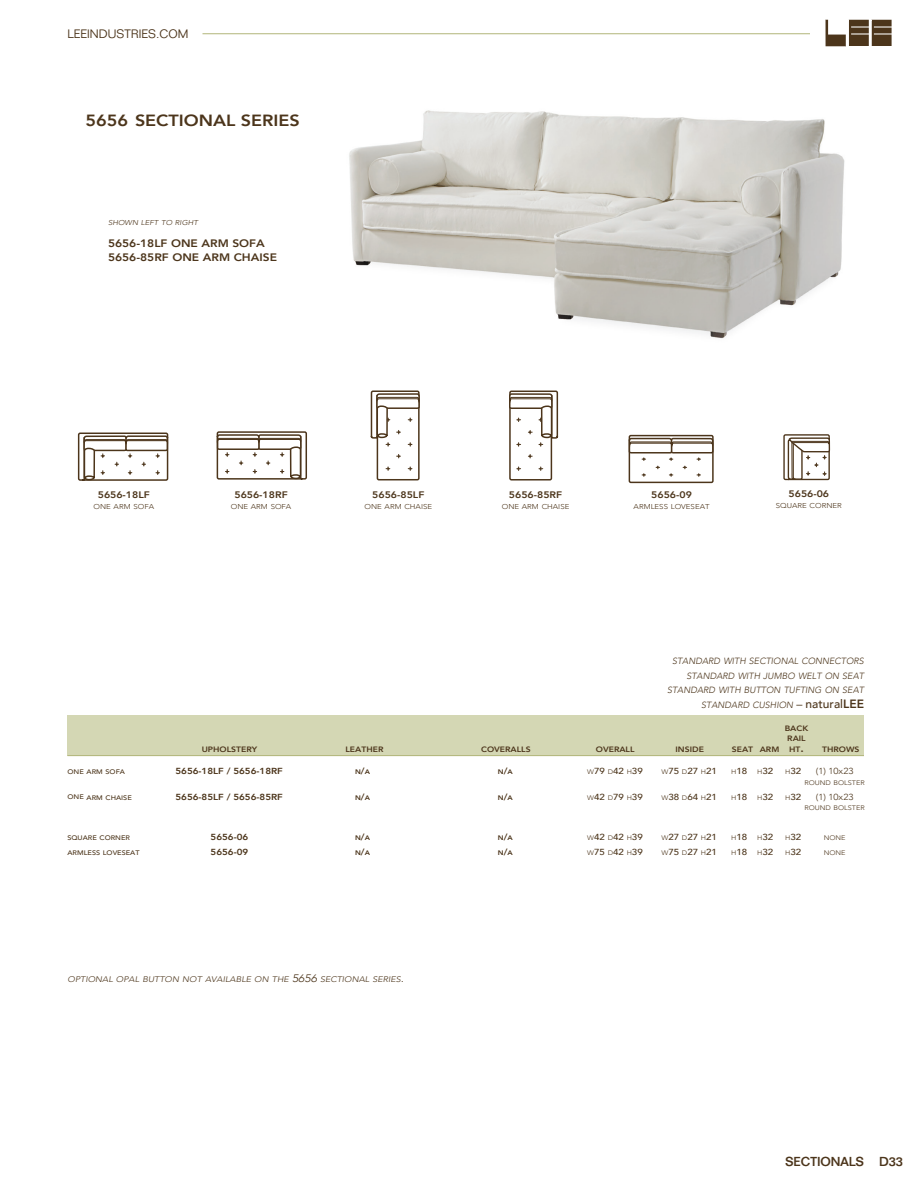
<style>
.page{position:relative;width:918px;height:1188px;background:#fff}
.page>*{position:absolute;margin:0;border:0;box-sizing:border-box;transform-origin:0 0}
.t1{font:800 16.2px "Avenir";color:#4c351b;scale:1.11 1}
.t2{font:500 12.75px "Folio";color:#4c351b}
.t3{font:300 12px "Folio";color:#4c351b}
.t4{font:800 10.8px/14.4px "Avenir";color:#4c351b;scale:1.11 1}
.t5{font:800 9.45px "Avenir";color:#4c351b;scale:1.11 1}
.t6{font:italic 300 9px/14.4px "Avenir";color:#4c351b;text-align:right}
.t7{font:500 8.7px "Avenir";color:#4c351b;scale:1.11 1}
.t8{font:800 8.7px "Avenir";color:#4c351b;scale:1.11 1}
.t9{font:300 8.7px "Avenir";color:#4c351b;scale:1.11 1}
.t10{font:italic 300 8.1px "Avenir";color:#4c351b;scale:1.11 1}
.t11{font:800 7.8px/10.5px "Avenir";color:#4c351b;text-align:center;scale:1.11 1}
.t12{font:300 7.05px "Avenir";color:#4c351b;scale:1.11 1}
.t13{font:italic 300 7.05px "Avenir";color:#4c351b;scale:1.11 1}
.t14{font:500 6.6px "Avenir";color:#4c351b;scale:1.11 1}
.t15{font:300 6.6px "Avenir";color:#4c351b;scale:1.11 1}
.t16{font:800 6.6px "Avenir";color:#4c351b;scale:1.11 1}
.s1{font-style:normal;font-size:12px}
.s2{font-weight:500;font-style:normal;font-size:12px}
.s3{font-weight:800;font-style:normal;font-size:12px}
.s4{font-size:10.35px}
.s5{font-size:8.7px}
.s6{font-weight:300;font-size:6.6px}
.s7{font-size:10.8px}
</style>
<div class="page">
<svg style="left:825px;top:20px;width:67px;height:27px"></svg>
<hr style="left:202px;top:33px;width:608px;height:1px;background:#b1b579">
<img style="left:349px;top:110px;width:496px;height:229px">
<div style="left:68px;top:716px;width:796px;height:40px;background:#d4d7b4"></div>
<hr style="left:68px;top:755px;width:796px;height:1px;background:#b1b579">
<svg style="left:78px;top:433px;width:90px;height:48px"></svg>
<svg style="left:217px;top:431px;width:90px;height:49px"></svg>
<svg style="left:783px;top:434px;width:48px;height:46px"></svg>
<svg style="left:629px;top:435px;width:85px;height:48px"></svg>
<svg style="left:371px;top:390px;width:49px;height:90px"></svg>
<svg style="left:509px;top:391px;width:49px;height:90px"></svg>
<h3 class="t3" style="left:68px;top:27px;width:122px">LEEINDUSTRIES.COM</h3>
<h1 class="t1" style="left:86px;top:108px;width:195px">5656 SECTIONAL SERIES</h1>
<p class="t13" style="left:108px;top:218px;width:83px">SHOWN LEFT TO RIGHT</p>
<p class="t4" style="left:108px;top:236px;width:154px">5656-18LF ONE ARM SOFA<br>5656-85RF ONE ARM CHAISE</p>
<p class="t5" style="left:98px;top:487px;width:48px">5656-18LF</p>
<p class="t12" style="left:94px;top:502px;width:56px">ONE ARM SOFA</p>
<p class="t5" style="left:234px;top:487px;width:49px">5656-18RF</p>
<p class="t12" style="left:231px;top:502px;width:56px">ONE ARM SOFA</p>
<p class="t5" style="left:372px;top:487px;width:48px">5656-85LF</p>
<p class="t12" style="left:365px;top:502px;width:62px">ONE ARM CHAISE</p>
<p class="t5" style="left:509px;top:487px;width:49px">5656-85RF</p>
<p class="t12" style="left:502px;top:502px;width:62px">ONE ARM CHAISE</p>
<p class="t5" style="left:651px;top:487px;width:38px">5656-09</p>
<p class="t12" style="left:634px;top:502px;width:70px">ARMLESS LOVESEAT</p>
<p class="t5" style="left:789px;top:487px;width:38px">5656-06</p>
<p class="t12" style="left:776px;top:501px;width:61px">SQUARE CORNER</p>
<p class="t6" style="left:667px;top:654px;width:198px">STANDARD WITH SECTIONAL CONNECTORS STANDARD WITH JUMBO WELT ON SEAT STANDARD WITH BUTTON TUFTING ON SEAT STANDARD CUSHION <span class="s1">–</span> <span class="s2">natural</span><span class="s3">LEE</span></p>
<p class="t11" style="left:785px;top:723px;width:23px">BACK<br>RAIL</p>
<p class="t11" style="left:202px;top:744px;width:52px">UPHOLSTERY</p>
<p class="t11" style="left:346px;top:744px;width:36px">LEATHER</p>
<p class="t11" style="left:481px;top:744px;width:46px">COVERALLS</p>
<p class="t11" style="left:596px;top:744px;width:36px">OVERALL</p>
<p class="t11" style="left:676px;top:744px;width:27px">INSIDE</p>
<p class="t11" style="left:732px;top:744px;width:44px">SEAT ARM</p>
<p class="t11" style="left:789px;top:744px;width:65px">HT<span class="s4">.</span> THROWS</p>
<p class="t14" style="left:68px;top:766px;width:53px">ONE ARM SOFA</p>
<p class="t8" style="left:176px;top:764px;width:98px">5656-18LF / 5656-18RF</p>
<p class="t16" style="left:355px;top:767px;width:15px">N<span class="s5">/</span>A</p>
<p class="t16" style="left:498px;top:767px;width:15px">N<span class="s5">/</span>A</p>
<p class="t7" style="left:587px;top:763px;width:52px"><span class="s6">W</span>79 <span class="s6">D</span>42 <span class="s6">H</span>39</p>
<p class="t7" style="left:662px;top:763px;width:52px"><span class="s6">W</span>75 <span class="s6">D</span>27 <span class="s6">H</span>21</p>
<p class="t7" style="left:731px;top:763px;width:39px"><span class="s6">H</span>18 <span class="s6">H</span>32</p>
<p class="t7" style="left:785px;top:763px;width:16px"><span class="s6">H</span>32</p>
<p class="t9" style="left:816px;top:766px;width:35px">(1) 10x23</p>
<p class="t15" style="left:804px;top:778px;width:56px">ROUND BOLSTER</p>
<p class="t14" style="left:67px;top:791px;width:59px">ONE ARM CHAISE</p>
<p class="t8" style="left:176px;top:790px;width:98px">5656-85LF / 5656-85RF</p>
<p class="t16" style="left:355px;top:792px;width:15px">N<span class="s5">/</span>A</p>
<p class="t16" style="left:498px;top:792px;width:15px">N<span class="s5">/</span>A</p>
<p class="t7" style="left:587px;top:789px;width:52px"><span class="s6">W</span>42 <span class="s6">D</span>79 <span class="s6">H</span>39</p>
<p class="t7" style="left:662px;top:789px;width:52px"><span class="s6">W</span>38 <span class="s6">D</span>64 <span class="s6">H</span>21</p>
<p class="t7" style="left:731px;top:789px;width:39px"><span class="s6">H</span>18 <span class="s6">H</span>32</p>
<p class="t7" style="left:785px;top:789px;width:16px"><span class="s6">H</span>32</p>
<p class="t9" style="left:816px;top:791px;width:35px">(1) 10x23</p>
<p class="t15" style="left:804px;top:804px;width:56px">ROUND BOLSTER</p>
<p class="t14" style="left:67px;top:832px;width:58px">SQUARE CORNER</p>
<p class="t8" style="left:211px;top:830px;width:35px">5656-06</p>
<p class="t16" style="left:355px;top:833px;width:15px">N<span class="s5">/</span>A</p>
<p class="t16" style="left:498px;top:833px;width:15px">N<span class="s5">/</span>A</p>
<p class="t7" style="left:587px;top:829px;width:52px"><span class="s6">W</span>42 <span class="s6">D</span>42 <span class="s6">H</span>39</p>
<p class="t7" style="left:662px;top:829px;width:52px"><span class="s6">W</span>27 <span class="s6">D</span>27 <span class="s6">H</span>21</p>
<p class="t7" style="left:731px;top:829px;width:39px"><span class="s6">H</span>18 <span class="s6">H</span>32</p>
<p class="t7" style="left:785px;top:829px;width:16px"><span class="s6">H</span>32</p>
<p class="t15" style="left:824px;top:834px;width:21px">NONE</p>
<p class="t14" style="left:68px;top:847px;width:67px">ARMLESS LOVESEAT</p>
<p class="t8" style="left:211px;top:845px;width:35px">5656-09</p>
<p class="t16" style="left:355px;top:848px;width:15px">N<span class="s5">/</span>A</p>
<p class="t16" style="left:498px;top:848px;width:15px">N<span class="s5">/</span>A</p>
<p class="t7" style="left:587px;top:844px;width:52px"><span class="s6">W</span>75 <span class="s6">D</span>42 <span class="s6">H</span>39</p>
<p class="t7" style="left:662px;top:844px;width:52px"><span class="s6">W</span>75 <span class="s6">D</span>27 <span class="s6">H</span>21</p>
<p class="t7" style="left:731px;top:844px;width:39px"><span class="s6">H</span>18 <span class="s6">H</span>32</p>
<p class="t7" style="left:785px;top:844px;width:16px"><span class="s6">H</span>32</p>
<p class="t15" style="left:824px;top:849px;width:21px">NONE</p>
<p class="t10" style="left:68px;top:975px;width:305px">OPTIONAL OPAL BUTTON NOT AVAILABLE ON THE <span class="s7">5656</span> SECTIONAL SERIES<span class="s7">.</span></p>
<h2 class="t2" style="left:786px;top:1154px;width:119px">SECTIONALS D33</h2>
</div>
